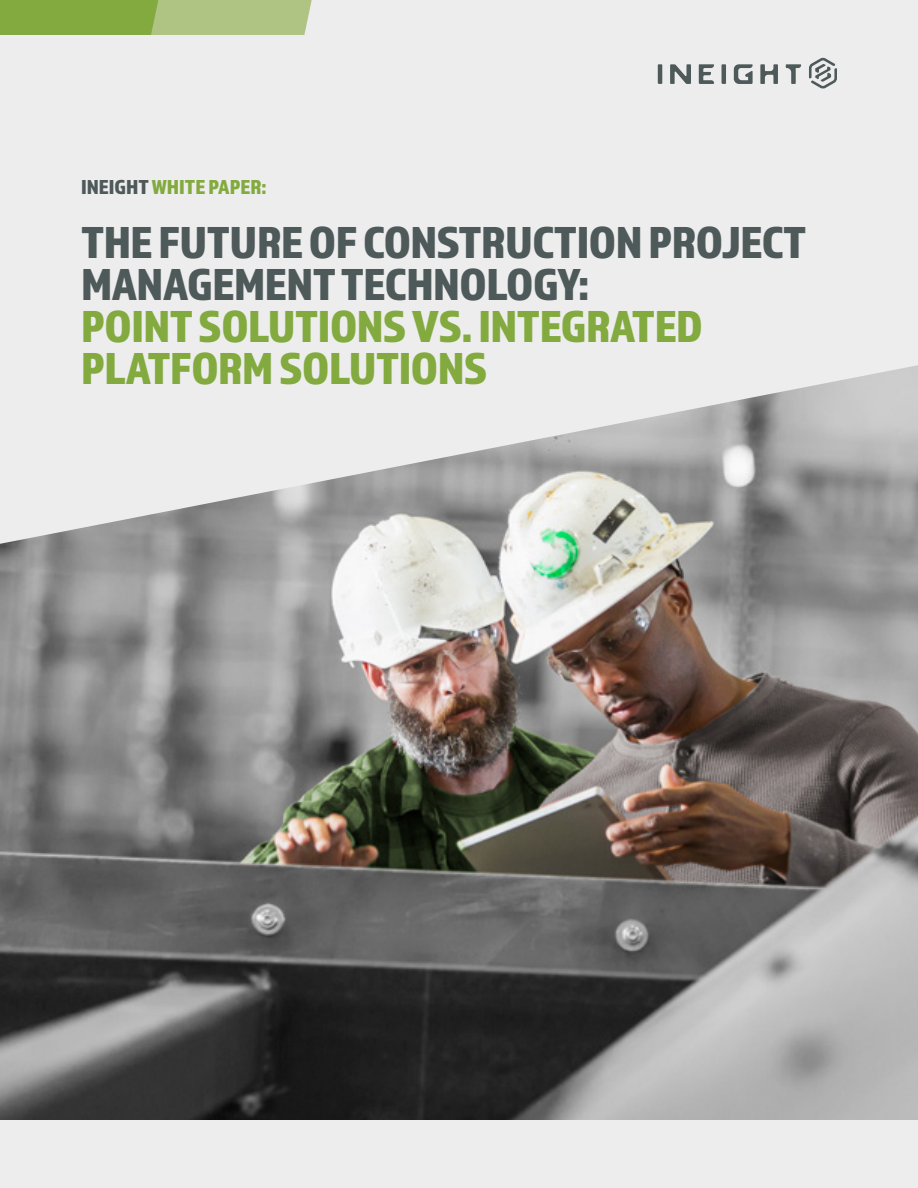
<style>
.page{position:relative;width:918px;height:1188px;background:#fff}
.page>*{position:absolute;margin:0;border:0;box-sizing:border-box;transform-origin:0 0}
.t1{font:46.5px/42px "Almaq Refined";letter-spacing:-.01em;color:#4e595a}
.t2{font:46.5px/42px "Almaq Refined";letter-spacing:-.01em;color:#82aa3f}
.t3{font:21px "Almaq Refined";color:#82aa3f}
.s1{color:#4e595a}
</style>
<div class="page">
<img style="left:0;top:544px;width:918px;height:576px">
<svg style="left:0;top:0;width:918px;height:544px;background:#e2e1e1"></svg>
<svg style="left:699px;top:64px;width:15px;height:20px"></svg>
<svg style="left:734px;top:64px;width:19px;height:20px"></svg>
<svg style="left:760px;top:64px;width:18px;height:20px"></svg>
<svg style="left:786px;top:64px;width:15px;height:20px"></svg>
<hr style="left:722px;top:64px;width:4px;height:20px;background:#4e595a">
<hr style="left:658px;top:64px;width:4px;height:20px;background:#4e595a">
<svg style="left:670px;top:64px;width:21px;height:20px"></svg>
<svg style="left:809px;top:58px;width:28px;height:31px"></svg>
<div style="left:0;top:1120px;width:918px;height:68px;background:#eeeded"></div>
<svg style="left:0;top:0;width:312px;height:35px;background:#99b762"></svg>
<p class="t3" style="left:81px;top:174px;width:187px"><span class="s1">INEIGHT</span> WHITE PAPER:</p>
<p class="t1" style="left:81px;top:220px;width:727px">THE FUTURE OF CONSTRUCTION PROJECT<br>MANAGEMENT TECHNOLOGY:</p>
<p class="t2" style="left:81px;top:304px;width:623px">POINT SOLUTIONS VS. INTEGRATED<br>PLATFORM SOLUTIONS</p>
</div>
